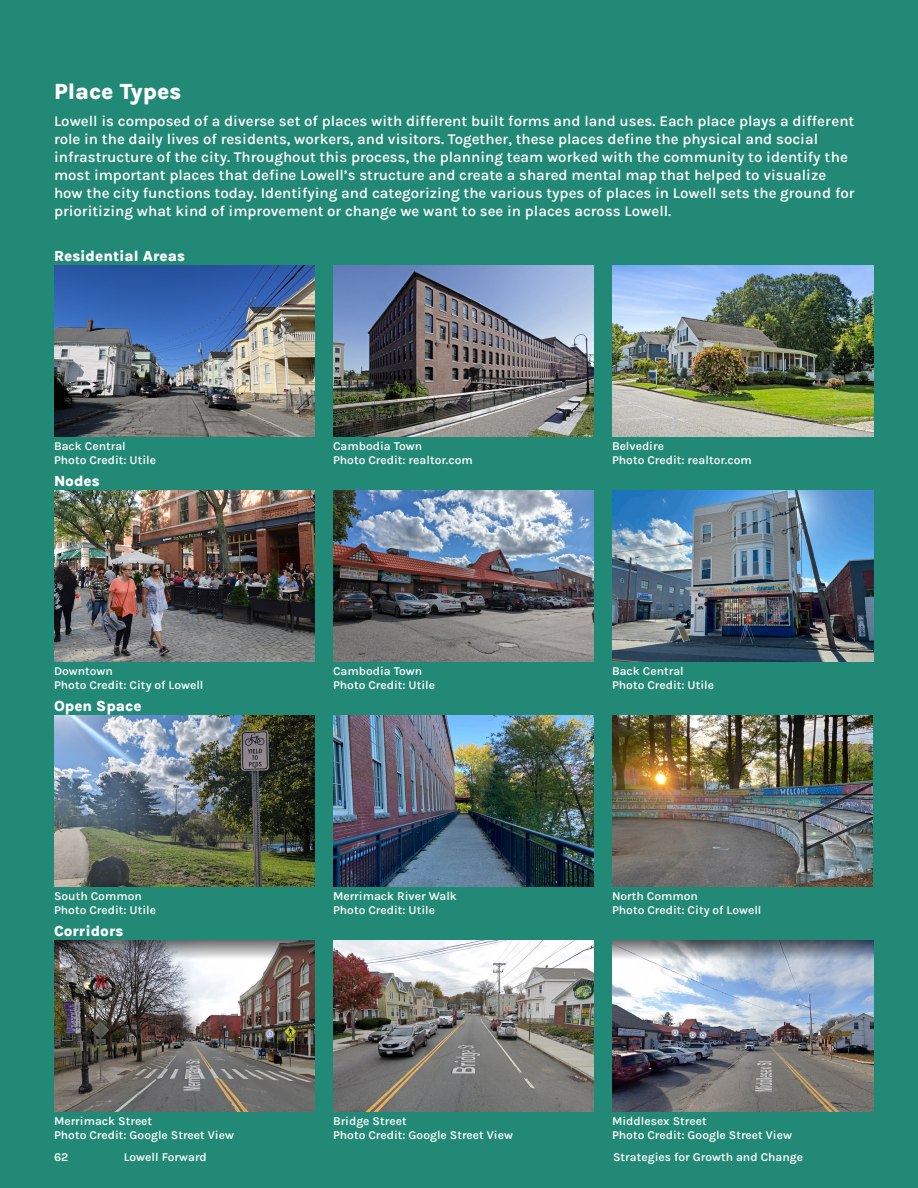
<style>
.page{position:relative;width:918px;height:1188px;background:#218975}
.page>*{position:absolute;margin:0;border:0;box-sizing:border-box;transform-origin:0 0}
._15_18_Karla_Medium{font:800 22.5px "Karla";color:#fff}
._10_12_Karla{font:600 15px/18px "Karla";color:#fff}
._10_12_Karla-2{font:800 15px "Karla";color:#fff}
._8_9_Karla{font:600 12px/13.5px "Karla";color:#fff}
</style>
<div class="page">
<img style="left:54px;top:490px;width:261px;height:172px">
<img style="left:54px;top:716px;width:261px;height:170px">
<img style="left:54px;top:941px;width:261px;height:171px">
<img style="left:333px;top:266px;width:261px;height:170px">
<img style="left:612px;top:266px;width:261px;height:170px">
<img style="left:54px;top:266px;width:261px;height:170px">
<img style="left:333px;top:490px;width:261px;height:172px">
<img style="left:333px;top:716px;width:261px;height:170px">
<img style="left:333px;top:941px;width:261px;height:171px">
<img style="left:612px;top:490px;width:261px;height:172px">
<img style="left:612px;top:716px;width:261px;height:170px">
<img style="left:612px;top:941px;width:261px;height:171px">
<p class="_15_18_Karla_Medium" style="left:54px;top:77px;width:129px">Place Types</p>
<p class="_10_12_Karla" style="left:54px;top:112px;width:802px">Lowell is composed of a diverse set of places with different built forms and land uses. Each place plays a different role in the daily lives of residents, workers, and visitors. Together, these places define the physical and social infrastructure of the city. Throughout this process, the planning team worked with the community to identify the most important places that define Lowell’s structure and create a shared mental map that helped to visualize how the city functions today. Identifying and categorizing the various types of places in Lowell sets the ground for prioritizing what kind of improvement or change we want to see in places across Lowell.</p>
<p class="_10_12_Karla-2" style="left:54px;top:246px;width:132px">Residential Areas</p>
<p class="_8_9_Karla" style="left:54px;top:439px;width:104px">Back Central<br>Photo Credit: Utile</p>
<p class="_10_12_Karla-2" style="left:54px;top:471px;width:47px">Nodes</p>
<p class="_8_9_Karla" style="left:54px;top:664px;width:151px">Downtown<br>Photo Credit: City of Lowell</p>
<p class="_10_12_Karla-2" style="left:54px;top:696px;width:89px">Open Space</p>
<p class="_8_9_Karla" style="left:54px;top:889px;width:104px">South Common<br>Photo Credit: Utile</p>
<p class="_10_12_Karla-2" style="left:54px;top:921px;width:71px">Corridors</p>
<p class="_8_9_Karla" style="left:54px;top:1114px;width:182px">Merrimack Street<br>Photo Credit: Google Street View</p>
<p class="_8_9_Karla" style="left:333px;top:439px;width:141px">Cambodia Town<br>Photo Credit: realtor.com</p>
<p class="_8_9_Karla" style="left:333px;top:664px;width:104px">Cambodia Town<br>Photo Credit: Utile</p>
<p class="_8_9_Karla" style="left:333px;top:889px;width:125px">Merrimack River Walk<br>Photo Credit: Utile</p>
<p class="_8_9_Karla" style="left:333px;top:1114px;width:182px">Bridge Street<br>Photo Credit: Google Street View</p>
<p class="_8_9_Karla" style="left:612px;top:439px;width:141px">Belvedire<br>Photo Credit: realtor.com</p>
<p class="_8_9_Karla" style="left:612px;top:664px;width:104px">Back Central<br>Photo Credit: Utile</p>
<p class="_8_9_Karla" style="left:612px;top:889px;width:151px">North Common<br>Photo Credit: City of Lowell</p>
<p class="_8_9_Karla" style="left:612px;top:1114px;width:182px">Middlesex Street<br>Photo Credit: Google Street View</p>
<p class="_8_9_Karla" style="left:54px;top:1150px;width:16px">62</p>
<p class="_8_9_Karla" style="left:124px;top:1150px;width:85px">Lowell Forward</p>
<p class="_8_9_Karla" style="left:613px;top:1150px;width:192px">Strategies for Growth and Change</p>
</div>
